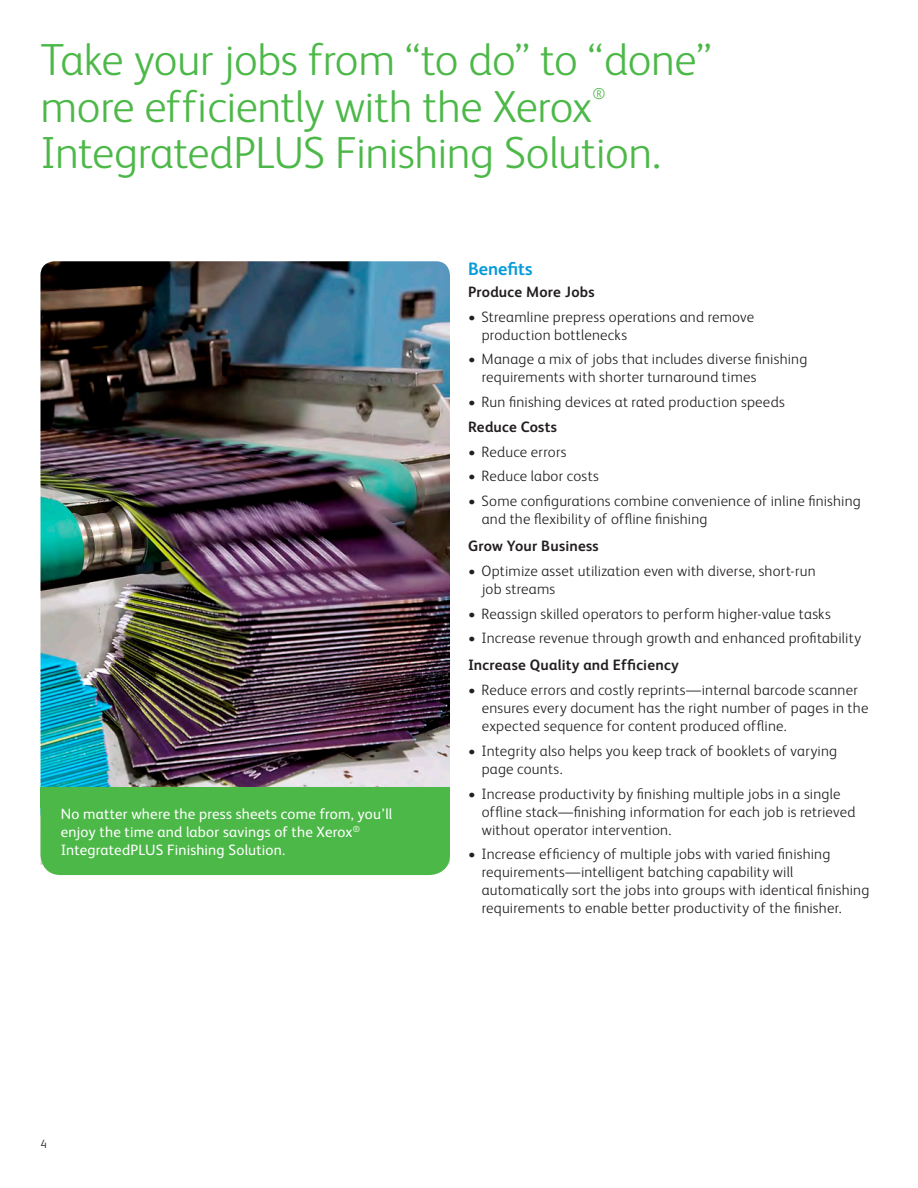
<style>
.page{position:relative;width:918px;height:1188px;background:#fff}
.page>*{position:absolute;margin:0;border:0;box-sizing:border-box;transform-origin:0 0}
.Interior_Page_Title{font:300 45px/46.5px "Xerox Sans";letter-spacing:-.01em;color:#4cb848}
.Body_Subhead{font:700 18px "Xerox Sans";color:#069bda}
.Interior_Page_Title-2{font:300 15.75px "Xerox Sans";color:#4cb848}
.t1{font:300 15px/18px "Xerox Sans";letter-spacing:.015em;color:#231f20}
.Body_Text___K{font:15px/18px "Xerox Sans";letter-spacing:.015em;color:#fff}
.Body_Text___1st_Para{font:700 15px "Xerox Sans";letter-spacing:.015em;color:#231f20}
.Body_Text___Bullets{font:700 15px "Xerox Sans";letter-spacing:.015em;color:#231f20}
.INS___Footer___Capti{font:300 12px "Xerox Sans";color:#231f20}
</style>
<div class="page">
<img style="left:40px;top:261px;width:410px;height:604px">
<div style="left:40px;top:787px;width:410px;height:21px;background:#4cb848"></div>
<div style="left:41px;top:787px;width:409px;height:88px;background:#4cb848;border-radius:20px"></div>
<p class="Interior_Page_Title" style="left:40px;top:34px;width:672px">Take your jobs from “to do” to “done” more efficiently with the Xerox</p>
<p class="Interior_Page_Title-2" style="left:593px;top:83px;width:15px">®</p>
<p class="Interior_Page_Title" style="left:41px;top:127px;width:622px">IntegratedPLUS Finishing Solution.</p>
<p class="Body_Text___K" style="left:61px;top:804px;width:333px">No matter where the press sheets come from, you’ll enjoy the time and labor savings of the Xerox<sup>®<br></sup>IntegratedPLUS Finishing Solution.</p>
<p class="Body_Subhead" style="left:468px;top:257px;width:66px">Benefits</p>
<p class="Body_Text___1st_Para" style="left:468px;top:281px;width:128px">Produce More Jobs</p>
<p class="t1" style="left:482px;top:307px;width:274px;text-indent:-14px">• Streamline prepress operations and remove production bottlenecks</p>
<p class="t1" style="left:482px;top:350px;width:327px;text-indent:-14px">• Manage a mix of jobs that includes diverse finishing requirements with shorter turnaround times</p>
<p class="t1" style="left:468px;top:392px;width:318px">• Run finishing devices at rated production speeds</p>
<p class="Body_Text___Bullets" style="left:468px;top:416px;width:91px">Reduce Costs</p>
<p class="t1" style="left:468px;top:442px;width:100px">• Reduce errors</p>
<p class="t1" style="left:468px;top:467px;width:132px">• Reduce labor costs</p>
<p class="t1" style="left:482px;top:491px;width:381px;text-indent:-14px">• Some configurations combine convenience of inline finishing and the flexibility of offline finishing</p>
<p class="Body_Text___1st_Para" style="left:468px;top:536px;width:132px">Grow Your Business</p>
<p class="t1" style="left:482px;top:561px;width:336px;text-indent:-14px">• Optimize asset utilization even with diverse, short-run job streams</p>
<p class="t1" style="left:468px;top:604px;width:364px">• Reassign skilled operators to perform higher-value tasks</p>
<p class="t1" style="left:468px;top:629px;width:395px">• Increase revenue through growth and enhanced profitability</p>
<p class="Body_Text___1st_Para" style="left:468px;top:655px;width:212px">Increase Quality and Efficiency</p>
<p class="t1" style="left:482px;top:680px;width:388px;text-indent:-14px">• Reduce errors and costly reprints—internal barcode scanner ensures every document has the right number of pages in the expected sequence for content produced offline.</p>
<p class="t1" style="left:482px;top:741px;width:357px;text-indent:-14px">• Integrity also helps you keep track of booklets of varying page counts.</p>
<p class="t1" style="left:482px;top:784px;width:375px;text-indent:-14px">• Increase productivity by finishing multiple jobs in a single offline stack—finishing information for each job is retrieved without operator intervention.</p>
<p class="t1" style="left:482px;top:845px;width:389px;text-indent:-14px">• Increase efficiency of multiple jobs with varied finishing requirements—intelligent batching capability will automatically sort the jobs into groups with identical finishing requirements to enable better productivity of the finisher.</p>
<p class="INS___Footer___Capti" style="left:40px;top:1136px;width:8px">4</p>
</div>
